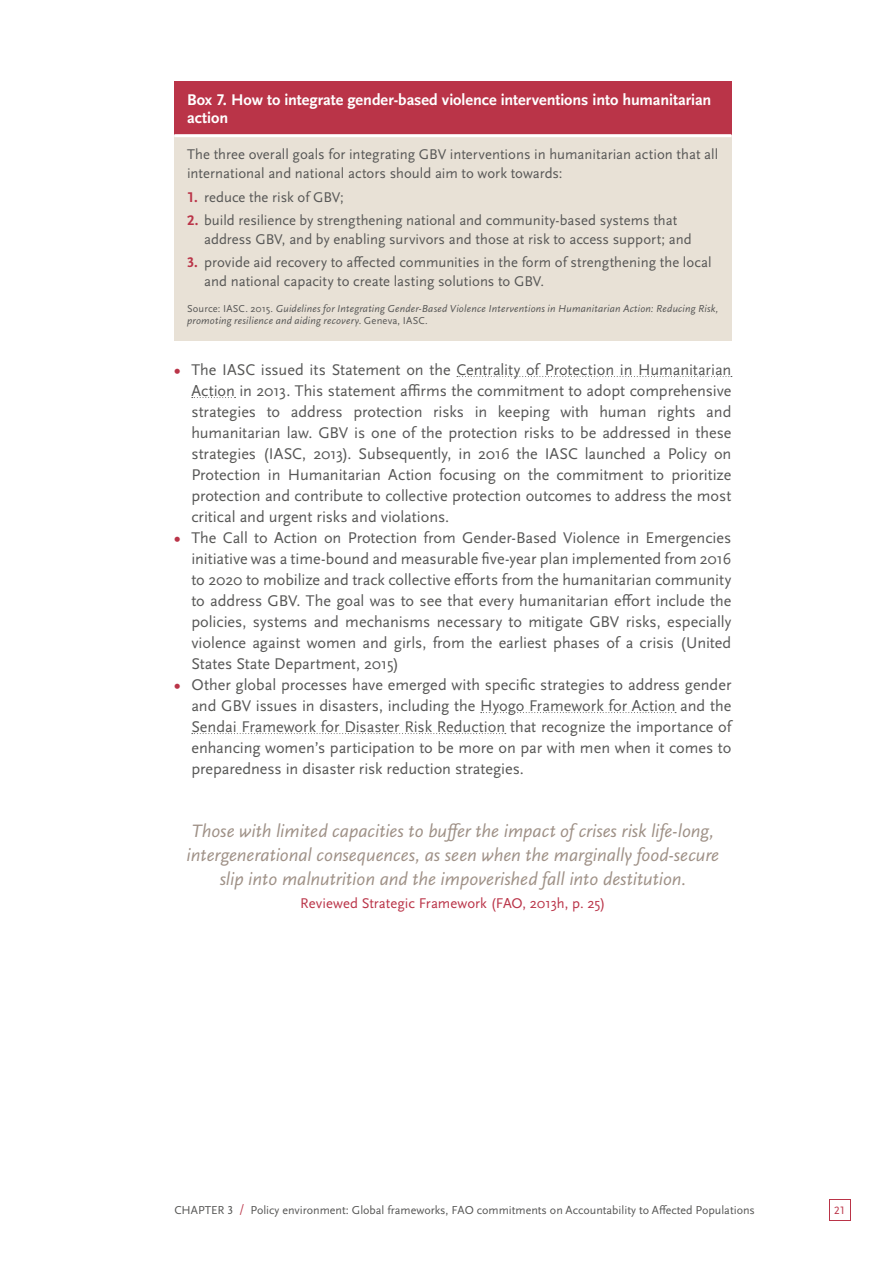
<style>
.page{position:relative;width:893px;height:1263px;background:#fff}
.page>*{position:absolute;margin:0;border:0;box-sizing:border-box;transform-origin:0 0}
.t1{font:italic 18.75px/24px "Scala Sans OT";color:#9f9187;text-align:center}
.t2{font:16.2px/21px "Scala Sans OT";letter-spacing:-.005em;color:#575756;text-align:justify}
.t3{font:700 16.2px/17.5px "Scala Sans OT";letter-spacing:-.005em;color:#fff}
.t4{font:14.7px/19px "Scala Sans OT";color:#575756}
.t5{font:14.7px "Scala Sans OT";color:#ba3448}
.t6{font:12px "Scala Sans OT";color:#575756}
.t7{font:11.25px "Scala Sans Caps";color:#ba3448}
.t8{font:italic 10.5px/12.6px "Scala Sans OT";letter-spacing:.02em;color:#575756}
.s1{font-family:"Scala Sans Caps";font-weight:700;color:#ba3448}
.s2{font-style:normal}
.s3{font-family:"Scala Sans Caps"}
.s4{font-family:"Scala Sans Caps";color:#ba3448}
</style>
<div class="page">
<div style="left:829px;top:1199px;width:21px;height:21px;background:#ba3448"></div>
<div style="left:830px;top:1200px;width:20px;height:20px;background:#fff"></div>
<svg style="left:457px;top:376px;width:275px;height:1px"></svg>
<svg style="left:192px;top:397px;width:44px;height:1px"></svg>
<svg style="left:481px;top:712px;width:195px;height:1px"></svg>
<svg style="left:192px;top:733px;width:314px;height:1px"></svg>
<div style="left:174px;top:81px;width:557px;height:55px;background:#ba3448"></div>
<div style="left:174px;top:136px;width:557px;height:205px;background:#e8e1d6"></div>
<hr style="left:174px;top:134px;width:557px;height:3px;background:#fff">
<p class="t3" style="left:187px;top:92px;width:526px">Box 7. How to integrate gender-based violence interventions into humanitarian action</p>
<p class="t4" style="left:187px;top:145px;width:533px">The three overall goals for integrating GBV interventions in humanitarian action that all international and national actors should aim to work towards:</p>
<p class="t4" style="left:187px;top:188px;width:158px"><span class="s1">1.</span> reduce the risk of GBV;</p>
<p class="t4" style="left:204px;top:211px;width:489px;text-indent:-17px"><span class="s1">2.</span> build resilience by strengthening national and community-based systems that address GBV, and by enabling survivors and those at risk to access support; and</p>
<p class="t4" style="left:204px;top:253px;width:509px;text-indent:-17px"><span class="s1">3.</span> provide aid recovery to affected communities in the form of strengthening the local and national capacity to create lasting solutions to GBV.</p>
<p class="t8" style="left:187px;top:302px;width:533px"><span class="s2">Source: IASC. 2015.</span> Guidelines for Integrating Gender-Based Violence Interventions in Humanitarian Action: Reducing Risk, promoting resilience and aiding recovery<span class="s2">. Geneva, IASC.</span></p>
<p class="t2" style="left:191px;top:359px;width:542px;text-indent:-17px"><span class="s1">•</span> The IASC issued its Statement on the Centrality of Protection in Humanitarian Action in 2013. This statement affirms the commitment to adopt comprehensive strategies to address protection risks in keeping with human rights and humanitarian law. GBV is one of the protection risks to be addressed in these strategies (IASC, 2013). Subsequently, in 2016 the IASC launched a Policy on Protection in Humanitarian Action focusing on the commitment to prioritize protection and contribute to collective protection outcomes to address the most critical and urgent risks and violations.</p>
<p class="t2" style="left:191px;top:527px;width:542px;text-indent:-17px"><span class="s1">•</span> The Call to Action on Protection from Gender-Based Violence in Emergencies initiative was a time-bound and measurable five-year plan implemented from 2016 to 2020 to mobilize and track collective efforts from the humanitarian community to address GBV. The goal was to see that every humanitarian effort include the policies, systems and mechanisms necessary to mitigate GBV risks, especially violence against women and girls, from the earliest phases of a crisis (United States State Department, 2015)</p>
<p class="t2" style="left:191px;top:674px;width:542px;text-indent:-17px"><span class="s1">•</span> Other global processes have emerged with specific strategies to address gender and GBV issues in disasters, including the Hyogo Framework for Action and the Sendai Framework for Disaster Risk Reduction that recognize the importance of enhancing women’s participation to be more on par with men when it comes to preparedness in disaster risk reduction strategies.</p>
<p class="t1" style="left:187px;top:819px;width:534px">Those with limited capacities to buffer the impact of crises risk life-long, intergenerational consequences, as seen when the marginally food-secure slip into malnutrition and the impoverished fall into destitution.</p>
<p class="t5" style="left:300px;top:895px;width:307px">Reviewed Strategic Framework (FAO, 2013h, p. 25)</p>
<p class="t6" style="left:174px;top:1203px;width:582px"><span class="s3">CHAPTER 3</span> <span class="s4">/</span> Policy environment: Global frameworks, FAO commitments on Accountability to Affected Populations</p>
<p class="t7" style="left:834px;top:1204px;width:13px">21</p>
</div>
